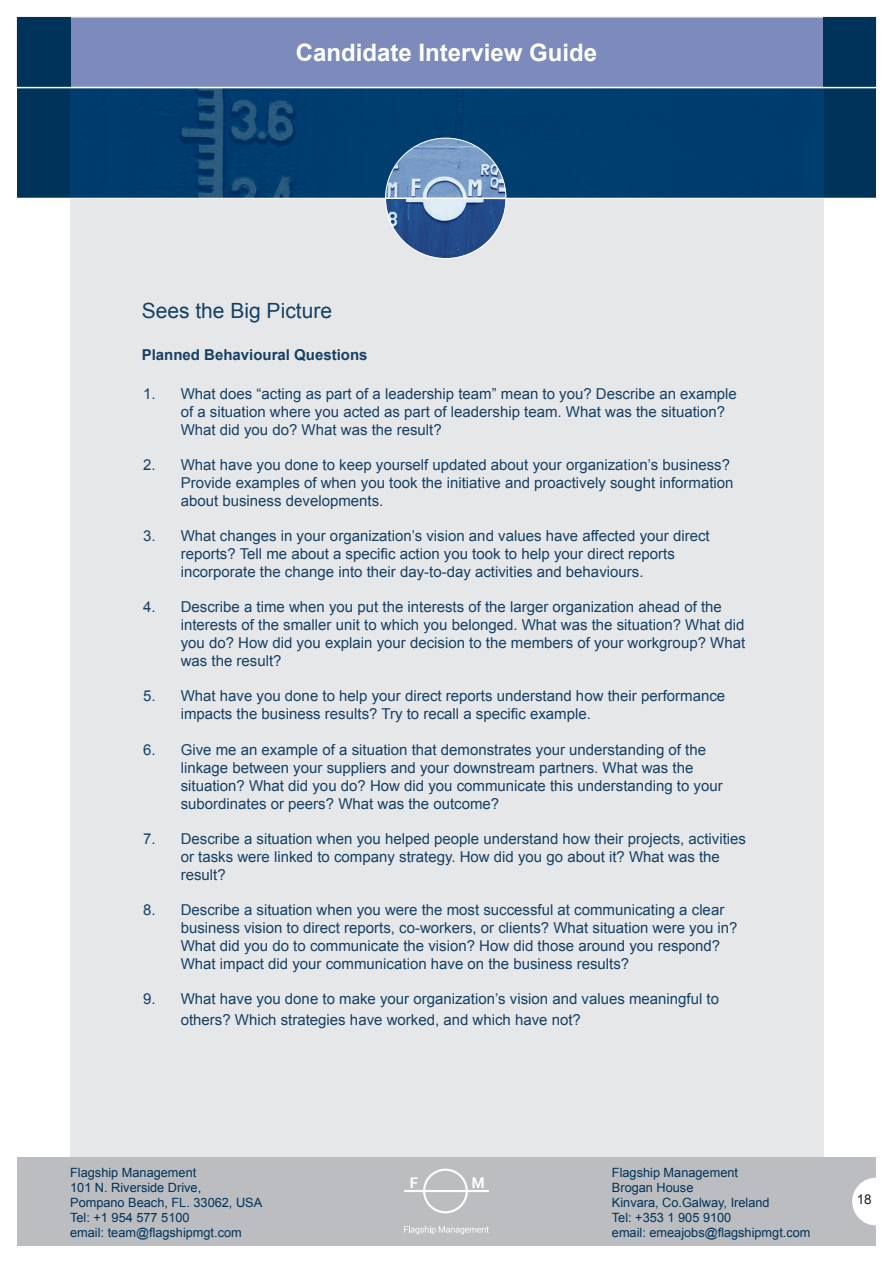
<style>
.page{position:relative;width:893px;height:1263px;background:#fff}
.page>*{position:absolute;margin:0;border:0;box-sizing:border-box;transform-origin:0 0}
.t1{font:700 24px "Arial";color:#fff}
.t2{font:21px "Arial";color:#154064}
.t3{font:15px/18px "Arial";color:#154064}
.t4{font:700 15px "Arial";color:#154064}
.t5{font:13.5px "Arial";color:#231f20}
.t6{font:12.75px/15px "Arial";color:#003359}
</style>
<div class="page">
<div style="left:70px;top:172px;width:753px;height:997px;background:#e6e7e9"></div>
<div style="left:17px;top:88px;width:859px;height:110px;background:#003359"></div>
<img style="left:70px;top:88px;width:753px;height:110px">
<svg style="left:385px;top:137px;width:122px;height:122px"></svg>
<hr style="left:0;top:198px;width:893px;height:1px;background:#fff">
<div style="left:17px;top:17px;width:859px;height:70px;background:#7c8bbb;border:1px solid #bcbdc0"></div>
<div style="left:17px;top:17px;width:53px;height:70px;background:#003359"></div>
<div style="left:823px;top:17px;width:53px;height:70px;background:#003359"></div>
<div style="left:17px;top:1157px;width:859px;height:89px;background:#bcbdc0"></div>
<svg style="left:404px;top:1226px;width:85px;height:8px"></svg>
<svg style="left:404px;top:1168px;width:85px;height:45px"></svg>
<svg style="left:852px;top:1177px;width:24px;height:48px"></svg>
<h1 class="t1" style="left:296px;top:37px;width:303px">Candidate Interview Guide</h1>
<h2 class="t2" style="left:142px;top:297px;width:192px">Sees the Big Picture</h2>
<p class="t4" style="left:142px;top:345px;width:227px">Planned Behavioural Questions</p>
<p class="t3" style="left:181px;top:385px;width:558px;text-indent:-38px">1. What does “acting as part of a leadership team” mean to you? Describe an example of a situation where you acted as part of leadership team. What was the situation?<br>What did you do? What was the result?</p>
<p class="t3" style="left:181px;top:456px;width:554px;text-indent:-38px">2. What have you done to keep yourself updated about your organization’s business?<br>Provide examples of when you took the initiative and proactively sought information about business developments.</p>
<p class="t3" style="left:181px;top:527px;width:530px;text-indent:-38px">3. What changes in your organization’s vision and values have affected your direct reports? Tell me about a specific action you took to help your direct reports incorporate the change into their day-to-day activities and behaviours.</p>
<p class="t3" style="left:181px;top:598px;width:566px;text-indent:-38px">4. Describe a time when you put the interests of the larger organization ahead of the interests of the smaller unit to which you belonged. What was the situation? What did you do? How did you explain your decision to the members of your workgroup? What was the result?</p>
<p class="t3" style="left:181px;top:687px;width:546px;text-indent:-38px">5. What have you done to help your direct reports understand how their performance impacts the business results? Try to recall a specific example.</p>
<p class="t3" style="left:181px;top:740px;width:543px;text-indent:-38px">6. Give me an example of a situation that demonstrates your understanding of the linkage between your suppliers and your downstream partners. What was the situation? What did you do? How did you communicate this understanding to your subordinates or peers? What was the outcome?</p>
<p class="t3" style="left:181px;top:829px;width:567px;text-indent:-38px">7. Describe a situation when you helped people understand how their projects, activities or tasks were linked to company strategy. How did you go about it? What was the result?</p>
<p class="t3" style="left:181px;top:900px;width:558px;text-indent:-38px">8. Describe a situation when you were the most successful at communicating a clear business vision to direct reports, co-workers, or clients? What situation were you in?<br>What did you do to communicate the vision? How did those around you respond?<br>What impact did your communication have on the business results?</p>
<p class="t3" style="left:181px;top:988px;width:540px;line-height:21px;text-indent:-38px">9. What have you done to make your organization’s vision and values meaningful to others? Which strategies have worked, and which have not?</p>
<p class="t6" style="left:70px;top:1165px;width:194px">Flagship Management<br>101 N. Riverside Drive,<br>Pompano Beach, FL. 33062, USA<br>Tel: +1 954 577 5100<br>email: team@flagshipmgt.com</p>
<p class="t6" style="left:612px;top:1165px;width:200px">Flagship Management<br>Brogan House<br>Kinvara, Co.Galway, Ireland<br>Tel: +353 1 905 9100<br>email: emeajobs@flagshipmgt.com</p>
<p class="t5" style="left:857px;top:1191px;width:17px">18</p>
</div>
